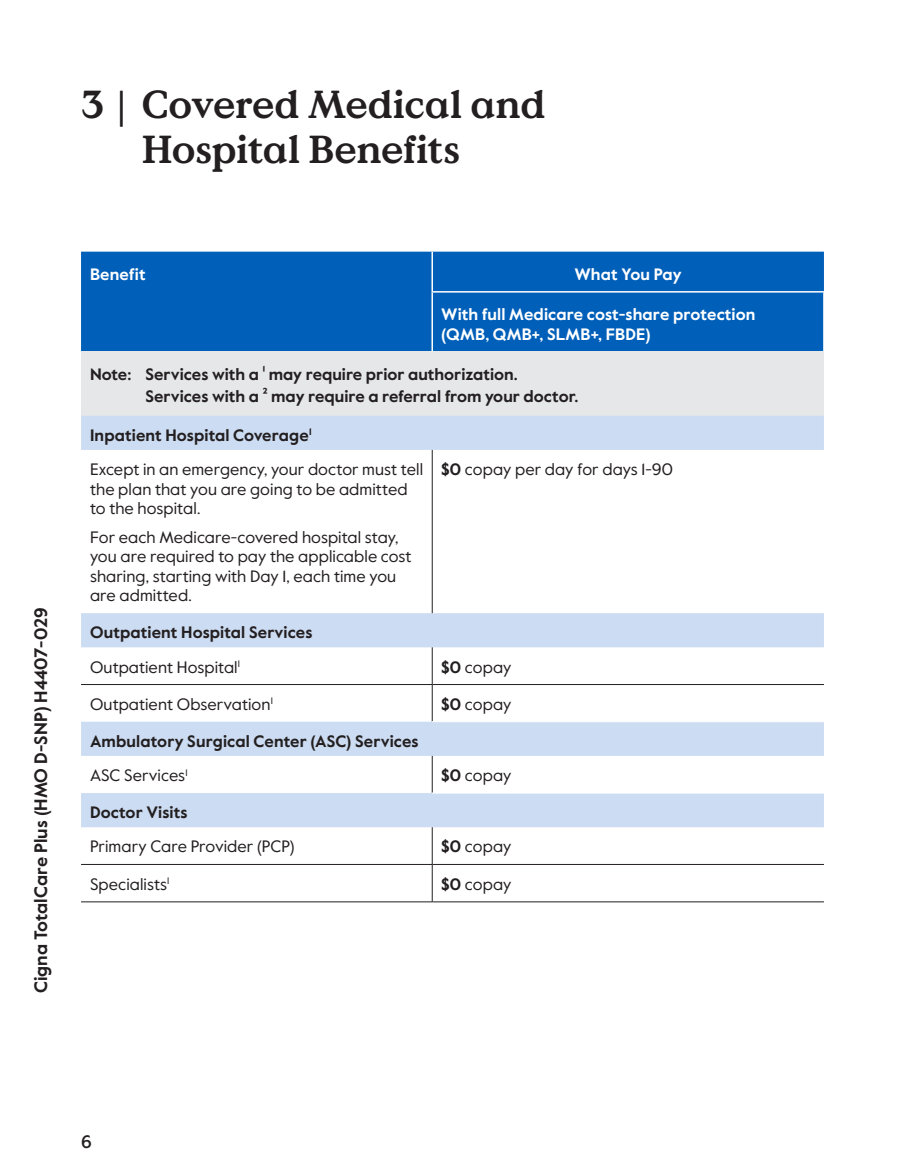
<style>
.page{position:relative;width:905px;height:1175px;background:#fff}
.page>*{position:absolute;margin:0;border:0;box-sizing:border-box;transform-origin:0 0}
.t1{font:700 39px/45px "Value Serif Pro";letter-spacing:-.01em;color:#231f20}
.margin_plan_name{font:700 18px "Value Sans Pro";color:#231f20}
.t2{font:500 18px "Value Sans Pro";color:#231f20}
.table_para{font:16.5px/19.5px "Value Sans Pro";letter-spacing:.005em;color:#231f20}
.table_row_h1{font:700 16.5px "Value Sans Pro";letter-spacing:.005em;color:#231f20}
.table_row_gray{font:700 16.5px "Value Sans Pro";color:#231f20}
.table_col_h1_align_r{font:700 16.5px/19.5px "Value Sans Pro";letter-spacing:.005em;color:#fff}
.table_col_h1_align_c{font:700 16.5px "Value Sans Pro";color:#fff}
.s1{font-weight:700}
</style>
<div class="page">
<div style="left:81px;top:252px;width:743px;height:99px;background:#005fb9"></div>
<div style="left:81px;top:351px;width:743px;height:65px;background:#e6e7e9"></div>
<svg style="left:81px;top:416px;width:743px;height:411px"></svg>
<hr style="left:81px;top:684px;width:351px;height:1px;background:#231f20">
<hr style="left:432px;top:684px;width:392px;height:1px;background:#231f20">
<hr style="left:81px;top:864px;width:351px;height:1px;background:#231f20">
<hr style="left:432px;top:864px;width:392px;height:1px;background:#231f20">
<hr style="left:432px;top:450px;width:1px;height:163px;background:#231f20">
<hr style="left:432px;top:647px;width:1px;height:37px;background:#231f20">
<hr style="left:432px;top:684px;width:1px;height:37px;background:#231f20">
<hr style="left:432px;top:756px;width:1px;height:37px;background:#231f20">
<hr style="left:432px;top:827px;width:1px;height:37px;background:#231f20">
<hr style="left:432px;top:864px;width:1px;height:37px;background:#231f20">
<hr style="left:432px;top:721px;width:392px;height:1px;background:#fff">
<hr style="left:432px;top:792px;width:392px;height:1px;background:#fff">
<hr style="left:81px;top:901px;width:351px;height:1px;background:#231f20">
<hr style="left:432px;top:901px;width:392px;height:1px;background:#231f20">
<hr style="left:431px;top:252px;width:2px;height:39px;background:#fff">
<hr style="left:431px;top:291px;width:393px;height:1px;background:#fff">
<hr style="left:823px;top:292px;width:1px;height:59px;background:#fff">
<hr style="left:431px;top:292px;width:2px;height:59px;background:#fff">
<p class="t1" style="left:142px;top:84px;width:405px;text-indent:-61px">3 | Covered Medical and<br>Hospital Benefits</p>
<p class="margin_plan_name" style="left:30px;top:993px;width:387px;rotate:-90deg">Cigna TotalCare Plus (HMO D-SNP) H4407-029</p>
<p class="table_col_h1_align_r" style="left:90px;top:265px;width:57px">Benefit</p>
<p class="table_col_h1_align_c" style="left:574px;top:264px;width:109px">What You Pay</p>
<p class="table_col_h1_align_r" style="left:441px;top:305px;width:315px">With full Medicare cost-share protection (QMB, QMB+, SLMB+, FBDE)</p>
<p class="table_row_gray" style="left:90px;top:364px;width:429px">Note: Services with a ¹ may require prior authorization.</p>
<p class="table_row_gray" style="left:146px;top:386px;width:434px">Services with a ² may require a referral from your doctor.</p>
<p class="table_row_h1" style="left:90px;top:425px;width:223px">Inpatient Hospital Coverage<sup>1</sup></p>
<p class="table_para" style="left:90px;top:460px;width:334px">Except in an emergency, your doctor must tell the plan that you are going to be admitted to the hospital.</p>
<p class="table_para" style="left:90px;top:527px;width:323px">For each Medicare-covered hospital stay, you are required to pay the applicable cost sharing, starting with Day 1, each time you are admitted.</p>
<p class="table_para" style="left:441px;top:460px;width:233px"><span class="s1">$0</span> copay per day for days 1-90</p>
<p class="table_row_h1" style="left:90px;top:622px;width:224px">Outpatient Hospital Services</p>
<p class="table_para" style="left:90px;top:657px;width:151px">Outpatient Hospital<sup>1</sup></p>
<p class="table_para" style="left:441px;top:657px;width:72px"><span class="s1">$0</span> copay</p>
<p class="table_para" style="left:90px;top:694px;width:184px">Outpatient Observation<sup>1</sup></p>
<p class="table_para" style="left:441px;top:694px;width:72px"><span class="s1">$0</span> copay</p>
<p class="table_row_h1" style="left:90px;top:731px;width:330px">Ambulatory Surgical Center (ASC) Services</p>
<p class="table_para" style="left:90px;top:766px;width:99px">ASC Services<sup>1</sup></p>
<p class="table_para" style="left:441px;top:766px;width:72px"><span class="s1">$0</span> copay</p>
<p class="table_row_h1" style="left:90px;top:802px;width:99px">Doctor Visits</p>
<p class="table_para" style="left:90px;top:837px;width:206px">Primary Care Provider (PCP)</p>
<p class="table_para" style="left:441px;top:837px;width:72px"><span class="s1">$0</span> copay</p>
<p class="table_para" style="left:90px;top:874px;width:81px">Specialists<sup>1</sup></p>
<p class="table_para" style="left:441px;top:874px;width:72px"><span class="s1">$0</span> copay</p>
<p class="t2" style="left:81px;top:1130px;width:12px">6</p>
</div>
